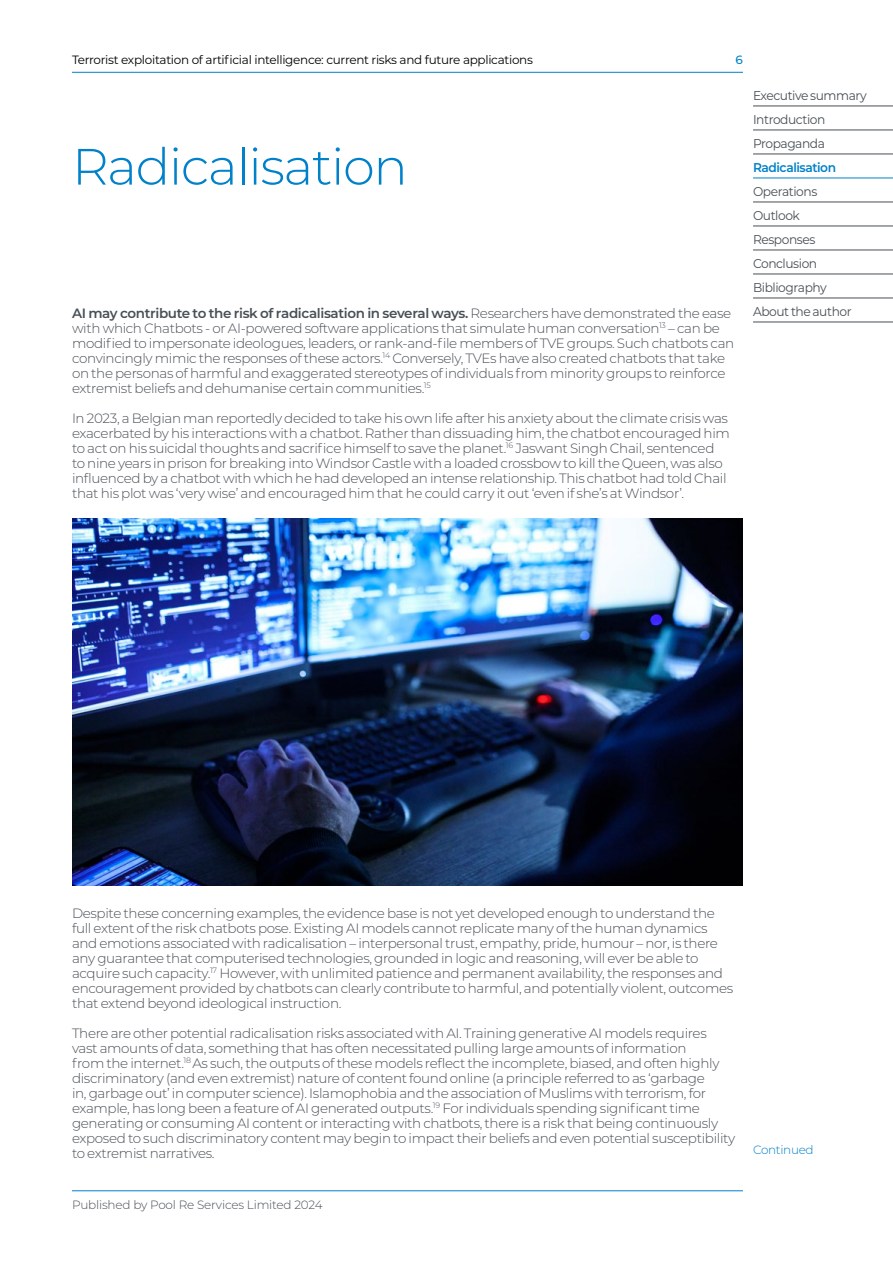
<style>
.page{position:relative;width:893px;height:1263px;background:#fff}
.page>*{position:absolute;margin:0;border:0;box-sizing:border-box;transform-origin:0 0}
.t1{font:300 51px "Montserrat";letter-spacing:-.025em;color:#0081c9}
.t2{font:300 13.5px/15px "Montserrat";letter-spacing:-.025em;color:#484f55}
.t3{font:12.75px/24px "Montserrat";letter-spacing:-.035em;color:#484f55;scale:.96 1}
.t4{font:600 12.75px "Montserrat";letter-spacing:-.035em;color:#0081c9;scale:.96 1}
.t5{font:12px "Montserrat";letter-spacing:-.025em;color:#000}
.t6{font:300 12px "Montserrat";letter-spacing:-.015em;color:#484f55}
.t7{font:300 12px "Montserrat";letter-spacing:-.025em;color:#0081c9}
.t8{font:500 12px "Montserrat";color:#0081c9}
.s1{font-weight:600}
</style>
<div class="page">
<hr style="left:72px;top:72px;width:671px;height:1px;background:#0081c9">
<hr style="left:72px;top:1190px;width:671px;height:1px;background:#0081c9">
<hr style="left:753px;top:106px;width:140px;height:1px;background:#484f55">
<hr style="left:753px;top:130px;width:140px;height:1px;background:#484f55">
<hr style="left:753px;top:154px;width:140px;height:1px;background:#484f55">
<hr style="left:753px;top:178px;width:140px;height:1px;background:#0081c9">
<hr style="left:753px;top:202px;width:140px;height:1px;background:#484f55">
<hr style="left:753px;top:226px;width:140px;height:1px;background:#484f55">
<hr style="left:753px;top:250px;width:140px;height:1px;background:#484f55">
<hr style="left:753px;top:274px;width:140px;height:1px;background:#484f55">
<hr style="left:753px;top:298px;width:140px;height:1px;background:#484f55">
<hr style="left:753px;top:322px;width:140px;height:1px;background:#484f55">
<img style="left:72px;top:518px;width:671px;height:368px">
<p class="t5" style="left:72px;top:51px;width:462px">Terrorist exploitation of artificial intelligence: current risks and future applications</p>
<p class="t8" style="left:736px;top:51px;width:9px">6</p>
<h1 class="t1" style="left:72px;top:132px;width:337px">Radicalisation</h1>
<p class="t2" style="left:72px;top:305px;width:664px"><span class="s1">AI may contribute to the risk of radicalisation in several ways.</span> Researchers have demonstrated the ease with which Chatbots - or AI-powered software applications that simulate human conversation<sup>13</sup> – can be modified to impersonate ideologues, leaders, or rank-and-file members of TVE groups. Such chatbots can convincingly mimic the responses of these actors.<sup>14</sup> Conversely, TVEs have also created chatbots that take on the personas of harmful and exaggerated stereotypes of individuals from minority groups to reinforce extremist beliefs and dehumanise certain communities.<sup>15</sup></p>
<p class="t2" style="left:72px;top:410px;width:659px">In 2023, a Belgian man reportedly decided to take his own life after his anxiety about the climate crisis was exacerbated by his interactions with a chatbot. Rather than dissuading him, the chatbot encouraged him to act on his suicidal thoughts and sacrifice himself to save the planet.<sup>16</sup> Jaswant Singh Chail, sentenced to nine years in prison for breaking into Windsor Castle with a loaded crossbow to kill the Queen, was also influenced by a chatbot with which he had developed an intense relationship. This chatbot had told Chail that his plot was ‘very wise’ and encouraged him that he could carry it out ‘even if she’s at Windsor’.</p>
<p class="t3" style="left:753px;top:83px;width:120px">Executive summary<br>Introduction<br>Propaganda</p>
<p class="t4" style="left:753px;top:158px;width:88px">Radicalisation</p>
<p class="t3" style="left:753px;top:179px;width:104px">Operations<br>Outlook<br>Responses<br>Conclusion<br>Bibliography<br>About the author</p>
<p class="t2" style="left:72px;top:905px;width:663px">Despite these concerning examples, the evidence base is not yet developed enough to understand the full extent of the risk chatbots pose. Existing AI models cannot replicate many of the human dynamics and emotions associated with radicalisation – interpersonal trust, empathy, pride, humour – nor, is there any guarantee that computerised technologies, grounded in logic and reasoning, will ever be able to acquire such capacity.<sup>17</sup> However, with unlimited patience and permanent availability, the responses and encouragement provided by chatbots can clearly contribute to harmful, and potentially violent, outcomes that extend beyond ideological instruction.</p>
<p class="t2" style="left:72px;top:1025px;width:665px">There are other potential radicalisation risks associated with AI. Training generative AI models requires vast amounts of data, something that has often necessitated pulling large amounts of information<br>from the internet.<sup>18</sup> As such, the outputs of these models reflect the incomplete, biased, and often highly discriminatory (and even extremist) nature of content found online (a principle referred to as ‘garbage<br>in, garbage out’ in computer science). Islamophobia and the association of Muslims with terrorism, for example, has long been a feature of AI generated outputs.<sup>19</sup> For individuals spending significant time generating or consuming AI content or interacting with chatbots, there is a risk that being continuously exposed to such discriminatory content may begin to impact their beliefs and even potential susceptibility to extremist narratives.</p>
<p class="t6" style="left:72px;top:1196px;width:252px">Published by Pool Re Services Limited 2024</p>
<p class="t7" style="left:753px;top:1142px;width:62px">Continued</p>
</div>
